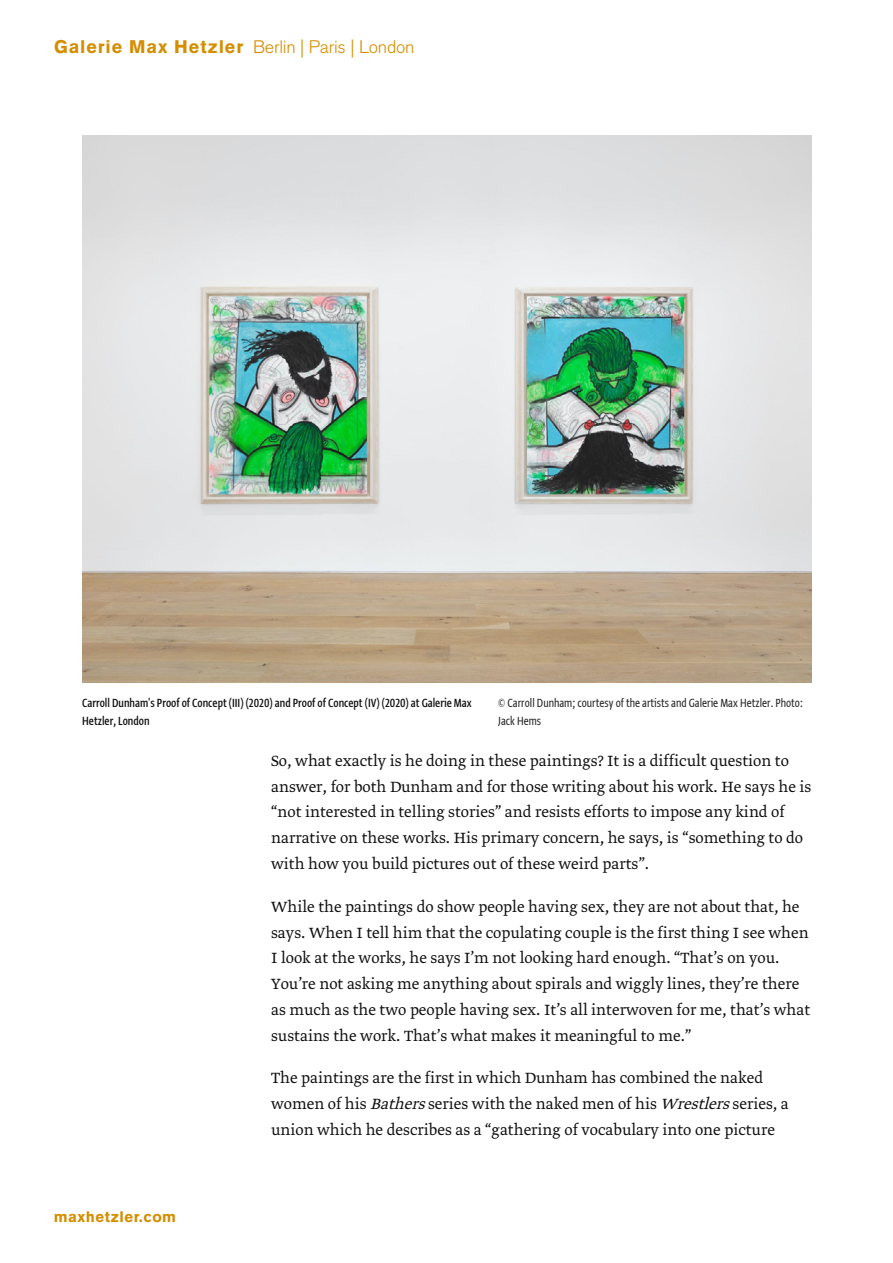
<style>
.page{position:relative;width:893px;height:1263px;background:#fff}
.page>*{position:absolute;margin:0;border:0;box-sizing:border-box;transform-origin:0 0}
.t1{font:18px "Akzidenz Grotesk BE Light Os F";letter-spacing:-.015em;color:#d48e00}
.t2{font:300 17.1px/25.8px "Greta Text Pro";color:#0d0d0d}
.t3{font:900 15px "Akzidenz Grotesk";letter-spacing:.03em;color:#d48e00}
.t4{font:500 13.8px/18px "Greta Sans Cnd Pro";color:#0d0d0d}
.t5{font:13.8px/18px "Greta Sans Cnd Pro";color:#0d0d0d}
.s1{font-family:"Akzidenz Grotesk";font-weight:900}
.s2{font-style:italic}
</style>
<div class="page">
<img style="left:82px;top:136px;width:730px;height:546px">
<p class="t1" style="left:54px;top:37px;width:362px"><span class="s1">Galerie Max Hetzler</span> Berlin | Paris | London</p>
<p class="t4" style="left:82px;top:693px;width:391px">Carroll Dunham's Proof of Concept (III) (2020) and Proof of Concept (IV) (2020) at Galerie Max<br>Hetzler, London</p>
<p class="t5" style="left:498px;top:693px;width:306px">© Carroll Dunham; courtesy of the artists and Galerie Max Hetzler. Photo:<br>Jack Hems</p>
<p class="t3" style="left:54px;top:1207px;width:124px">maxhetzler.com</p>
<p class="t2" style="left:271px;top:748px;width:542px">So, what exactly is he doing in these paintings? It is a difficult question to answer, for both Dunham and for those writing about his work. He says he is “not interested in telling stories” and resists efforts to impose any kind of narrative on these works. His primary concern, he says, is “something to do with how you build pictures out of these weird parts”.</p>
<p class="t2" style="left:271px;top:894px;width:541px">While the paintings do show people having sex, they are not about that, he says. When I tell him that the copulating couple is the first thing I see when I look at the works, he says I’m not looking hard enough. “That’s on you.<br>You’re not asking me anything about spirals and wiggly lines, they’re there as much as the two people having sex. It’s all interwoven for me, that’s what sustains the work. That’s what makes it meaningful to me.”</p>
<p class="t2" style="left:271px;top:1066px;width:519px">The paintings are the first in which Dunham has combined the naked women of his <span class="s2">Bathers</span>series with the naked men of his <span class="s2">Wrestlers</span>series, a union which he describes as a “gathering of vocabulary into one picture</p>
</div>
